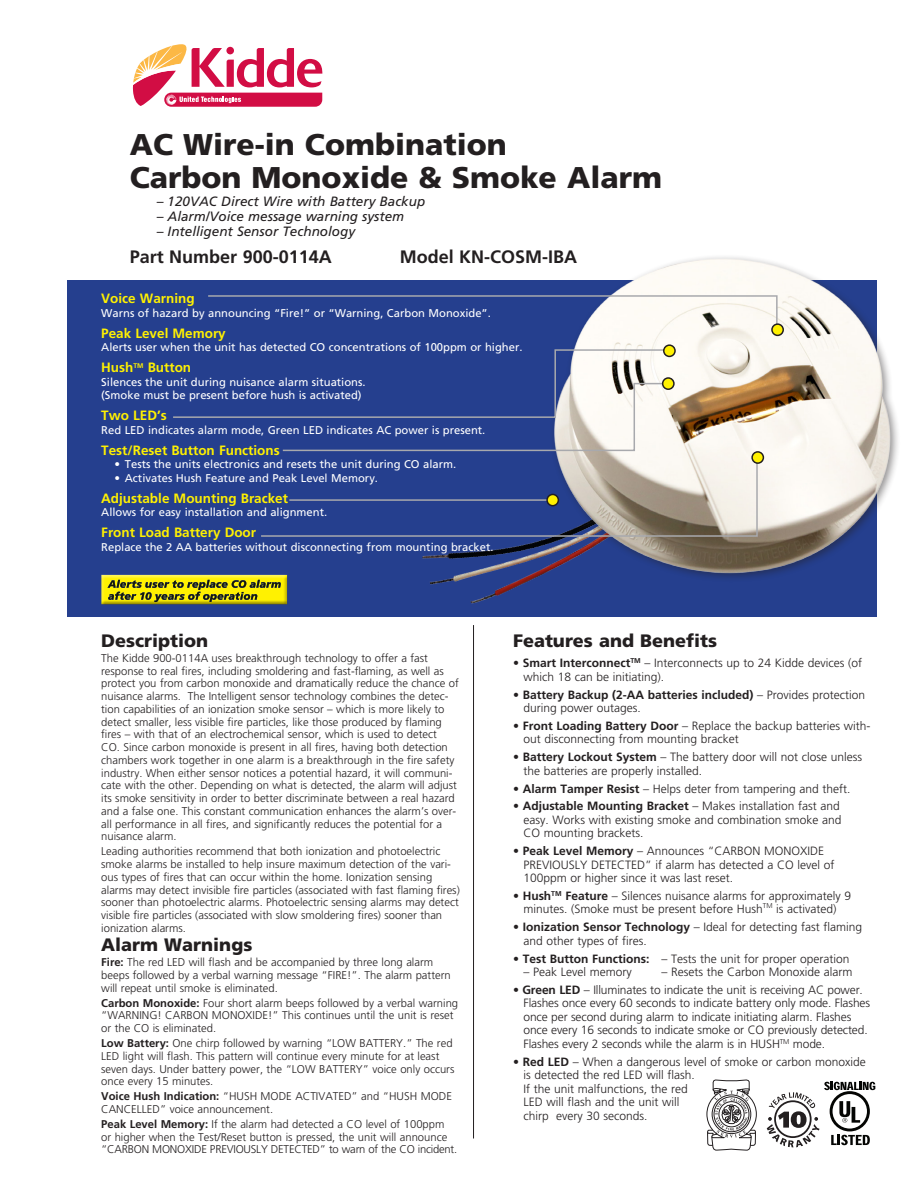
<style>
.page{position:relative;width:918px;height:1188px;background:#fff}
.page>*{position:absolute;margin:0;border:0;box-sizing:border-box;transform-origin:0 0}
.t1{font:900 30px/33px "Frutiger";color:#231f20}
.t2{font:900 18px "Frutiger";color:#231f20}
.t3{font:700 18px "Frutiger";color:#231f20}
.t4{font:700 13.5px "Frutiger";color:#fff101}
.t5{font:italic 13.5px "Frutiger";color:#231f20}
.t6{font:300 12px/13.5px "Frutiger";color:#231f20}
.t7{font:300 11.25px/12.8px "Frutiger";color:#231f20}
.t8{font:11.25px/13.5px "Frutiger";color:#fff}
.t9{font:300 7.05px "Frutiger";color:#231f20}
.s1{font-weight:700}
</style>
<div class="page">
<div style="left:68px;top:280px;width:810px;height:336px;background:#253f8e"></div>
<img style="left:422px;top:550px;width:69px;height:54px">
<img style="left:491px;top:257px;width:407px;height:360px">
<hr style="left:473px;top:625px;width:1px;height:513px;background:#231f20">
<svg style="left:208px;top:294px;width:570px;height:37px"></svg>
<svg style="left:173px;top:349px;width:586px;height:189px"></svg>
<div style="left:752px;top:452px;width:11px;height:11px;background:#fff101;border-radius:50%"></div>
<div style="left:751px;top:451px;width:13px;height:13px;border:2px solid #231f20;border-radius:50%"></div>
<div style="left:664px;top:345px;width:11px;height:11px;background:#fff101;border-radius:50%"></div>
<div style="left:663px;top:344px;width:13px;height:13px;border:2px solid #231f20;border-radius:50%"></div>
<div style="left:772px;top:324px;width:11px;height:11px;background:#fff101;border-radius:50%"></div>
<div style="left:771px;top:323px;width:13px;height:13px;border:2px solid #231f20;border-radius:50%"></div>
<div style="left:663px;top:378px;width:11px;height:11px;background:#fff101;border-radius:50%"></div>
<div style="left:662px;top:377px;width:13px;height:13px;border:2px solid #231f20;border-radius:50%"></div>
<hr style="left:289px;top:499px;width:263px;height:2px;background:#a8a9ad">
<div style="left:547px;top:494px;width:11px;height:12px;background:#fff101;border-radius:50%"></div>
<div style="left:546px;top:494px;width:13px;height:12px;border:2px solid #231f20;border-radius:50%"></div>
<svg style="left:767px;top:1082px;width:108px;height:65px"></svg>
<div style="left:100px;top:574px;width:192px;height:32px;background:#231f20;opacity:.75"></div>
<svg style="left:133px;top:44px;width:189px;height:63px"></svg>
<svg style="left:706px;top:1079px;width:51px;height:72px"></svg>
<h1 class="t1" style="left:130px;top:128px;width:534px">AC Wire-in Combination<br>Carbon Monoxide &amp; Smoke Alarm</h1>
<p class="t5" style="left:157px;top:194px;width:270px">– 120VAC Direct Wire with Battery Backup</p>
<p class="t5" style="left:157px;top:209px;width:249px">– Alarm/Voice message warning system</p>
<p class="t5" style="left:157px;top:224px;width:200px">– Intelligent Sensor Technology</p>
<h2 class="t3" style="left:130px;top:247px;width:204px">Part Number 900-0114A</h2>
<h2 class="t3" style="left:400px;top:247px;width:179px">Model KN-COSM-IBA</h2>
<p class="t4" style="left:101px;top:290px;width:95px">Voice Warning</p>
<p class="t8" style="left:101px;top:306px;width:391px">Warns of hazard by announcing “Fire!” or “Warning, Carbon Monoxide”.</p>
<p class="t4" style="left:101px;top:325px;width:126px">Peak Level Memory</p>
<p class="t8" style="left:101px;top:340px;width:423px">Alerts user when the unit has detected CO concentrations of 100ppm or higher.</p>
<p class="t4" style="left:101px;top:359px;width:91px">Hush<sup>TM</sup> Button</p>
<p class="t8" style="left:101px;top:375px;width:266px">Silences the unit during nuisance alarm situations. (Smoke must be present before hush is activated)</p>
<p class="t4" style="left:101px;top:407px;width:67px">Two LED’s</p>
<p class="t8" style="left:101px;top:423px;width:386px">Red LED indicates alarm mode, Green LED indicates AC power is present.</p>
<p class="t4" style="left:101px;top:442px;width:180px">Test/Reset Button Functions</p>
<p class="t8" style="left:114px;top:457px;width:343px">• Tests the units electronics and resets the unit during CO alarm.</p>
<p class="t8" style="left:114px;top:471px;width:265px">• Activates Hush Feature and Peak Level Memory.</p>
<p class="t4" style="left:101px;top:490px;width:188px">Adjustable Mounting Bracket</p>
<p class="t8" style="left:101px;top:505px;width:228px">Allows for easy installation and alignment.</p>
<p class="t4" style="left:101px;top:524px;width:156px">Front Load Battery Door</p>
<p class="t8" style="left:101px;top:540px;width:394px">Replace the 2 AA batteries without disconnecting from mounting bracket.</p>
<h2 class="t2" style="left:101px;top:630px;width:109px">Description</h2>
<p class="t7" style="left:101px;top:652px;width:359px">The Kidde 900-0114A uses breakthrough technology to offer a fast response to real fires, including smoldering and fast-flaming, as well as protect you from carbon monoxide and dramatically reduce the chance of nuisance alarms. The Intelligent sensor technology combines the detec&shy;tion capabilities of an ionization smoke sensor – which is more likely to detect smaller, less visible fire particles, like those produced by flaming fires – with that of an electrochemical sensor, which is used to detect<br>CO. Since carbon monoxide is present in all fires, having both detection chambers work together in one alarm is a breakthrough in the fire safety industry. When either sensor notices a potential hazard, it will communi&shy;cate with the other. Depending on what is detected, the alarm will adjust its smoke sensitivity in order to better discriminate between a real hazard and a false one. This constant communication enhances the alarm’s over&shy;all performance in all fires, and significantly reduces the potential for a nuisance alarm.</p>
<p class="t7" style="left:101px;top:845px;width:360px">Leading authorities recommend that both ionization and photoelectric smoke alarms be installed to help insure maximum detection of the vari&shy;ous types of fires that can occur within the home. Ionization sensing alarms may detect invisible fire particles (associated with fast flaming fires) sooner than photoelectric alarms. Photoelectric sensing alarms may detect visible fire particles (associated with slow smoldering fires) sooner than ionization alarms.</p>
<h2 class="t2" style="left:101px;top:934px;width:153px">Alarm Warnings</h2>
<p class="t7" style="left:101px;top:956px;width:351px"><span class="s1">Fire:</span> The red LED will flash and be accompanied by three long alarm beeps followed by a verbal warning message “FIRE!”. The alarm pattern will repeat until smoke is eliminated.</p>
<p class="t7" style="left:101px;top:996px;width:358px"><span class="s1">Carbon Monoxide:</span> Four short alarm beeps followed by a verbal warning “WARNING! CARBON MONOXIDE!” This continues until the unit is reset or the CO is eliminated.</p>
<p class="t7" style="left:101px;top:1037px;width:355px"><span class="s1">Low Battery:</span> One chirp followed by warning “LOW BATTERY.” The red LED light will flash. This pattern will continue every minute for at least seven days. Under battery power, the “LOW BATTERY” voice only occurs once every 15 minutes.</p>
<p class="t7" style="left:101px;top:1090px;width:352px"><span class="s1">Voice Hush Indication:</span> “HUSH MODE ACTIVATED” and “HUSH MODE<br>CANCELLED” voice announcement.</p>
<p class="t7" style="left:101px;top:1118px;width:358px"><span class="s1">Peak Level Memory:</span> If the alarm had detected a CO level of 100ppm or higher when the Test/Reset button is pressed, the unit will announce “CARBON MONOXIDE PREVIOUSLY DETECTED” to warn of the CO incident.</p>
<h2 class="t2" style="left:513px;top:630px;width:206px">Features and Benefits</h2>
<p class="t6" style="left:524px;top:656px;width:340px;text-indent:-10px"><span class="s1">• Smart Interconnect</span><sup>TM</sup> – Interconnects up to 24 Kidde devices (of which 18 can be initiating).</p>
<p class="t6" style="left:524px;top:688px;width:343px;text-indent:-10px"><span class="s1">• Battery Backup (2-AA batteries included)</span> – Provides protection during power outages.</p>
<p class="t6" style="left:524px;top:719px;width:348px;text-indent:-10px"><span class="s1">• Front Loading Battery Door</span> – Replace the backup batteries with&shy;out disconnecting from mounting bracket</p>
<p class="t6" style="left:524px;top:750px;width:340px;text-indent:-10px"><span class="s1">• Battery Lockout System</span> – The battery door will not close unless the batteries are properly installed.</p>
<p class="t6" style="left:513px;top:782px;width:339px"><span class="s1">• Alarm Tamper Resist</span> – Helps deter from tampering and theft.</p>
<p class="t6" style="left:524px;top:799px;width:320px;text-indent:-10px"><span class="s1">• Adjustable Mounting Bracket</span> – Makes installation fast and easy. Works with existing smoke and combination smoke and<br>CO mounting brackets.</p>
<p class="t6" style="left:524px;top:844px;width:313px;text-indent:-10px"><span class="s1">• Peak Level Memory</span> – Announces “CARBON MONOXIDE<br>PREVIOUSLY DETECTED” if alarm has detected a CO level of<br>100ppm or higher since it was last reset.</p>
<p class="t6" style="left:524px;top:889px;width:329px;text-indent:-10px"><span class="s1">• Hush</span><sup>TM</sup> <span class="s1">Feature</span> – Silences nuisance alarms for approximately 9 minutes. (Smoke must be present before Hush</p>
<p class="t9" style="left:763px;top:902px;width:11px">TM</p>
<p class="t6" style="left:776px;top:903px;width:62px">is activated)</p>
<p class="t6" style="left:524px;top:920px;width:340px;text-indent:-10px"><span class="s1">• Ionization Sensor Technology</span> – Ideal for detecting fast flaming and other types of fires.</p>
<p class="t6" style="left:513px;top:952px;width:338px"><span class="s1">• Test Button Functions:</span> – Tests the unit for proper operation</p>
<p class="t6" style="left:524px;top:965px;width:110px">– Peak Level memory</p>
<p class="t6" style="left:662px;top:965px;width:193px">– Resets the Carbon Monoxide alarm</p>
<p class="t6" style="left:524px;top:983px;width:348px;text-indent:-10px"><span class="s1">• Green LED</span> – Illuminates to indicate the unit is receiving AC power.<br>Flashes once every 60 seconds to indicate battery only mode. Flashes once per second during alarm to indicate initiating alarm. Flashes once every 16 seconds to indicate smoke or CO previously detected.<br>Flashes every 2 seconds while the alarm is in HUSH<sup>TM</sup> mode.</p>
<p class="t6" style="left:524px;top:1055px;width:344px;text-indent:-10px"><span class="s1">• Red LED</span> – When a dangerous level of smoke or carbon monoxide is detected the red LED will flash.<br>If the unit malfunctions, the red<br>LED will flash and the unit will<br>chirp every 30 seconds.</p>
</div>
